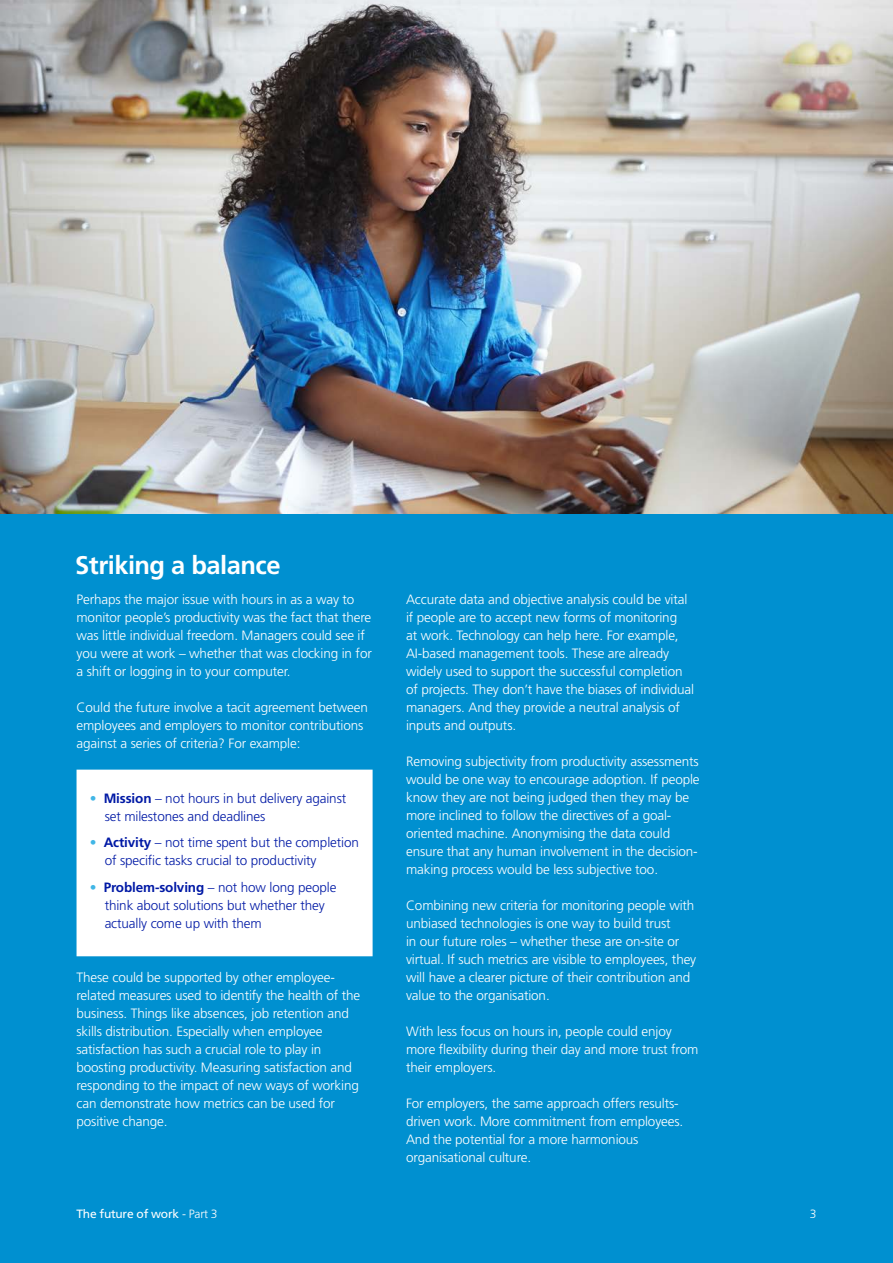
<style>
.page{position:relative;width:893px;height:1263px;background:#fff}
.page>*{position:absolute;margin:0;border:0;box-sizing:border-box;transform-origin:0 0}
.t1{font:700 25.5px "Frutiger";letter-spacing:-.02em;color:#fff}
.t2{font:300 13.5px/18px "Frutiger";letter-spacing:-.01em;color:#fff}
.t3{font:300 13.5px/18px "Frutiger";letter-spacing:-.01em;color:#0019a5}
.t4{font:12px "Frutiger";letter-spacing:-.02em;color:#fff}
.t5{font:300 12px "Frutiger";color:#fff}
.s1{font-weight:700;color:#41b6e6}
.s2{font-weight:700}
.s3{font-weight:300}
</style>
<div class="page">
<div style="left:0;top:514px;width:893px;height:749px;background:#0090d0"></div>
<img style="left:0;top:0;width:893px;height:514px">
<svg style="left:77px;top:770px;width:296px;height:186px"></svg>
<h1 class="t1" style="left:75px;top:550px;width:207px">Striking a balance</h1>
<p class="t2" style="left:77px;top:591px;width:297px">Perhaps the major issue with hours in as a way to monitor people’s productivity was the fact that there was little individual freedom. Managers could see if you were at work – whether that was clocking in for a shift or logging in to your computer.</p>
<p class="t2" style="left:77px;top:699px;width:293px">Could the future involve a tacit agreement between employees and employers to monitor contributions against a series of criteria? For example:</p>
<p class="t3" style="left:105px;top:789px;width:243px;text-indent:-15px"><span class="s1">•</span> <span class="s2">Mission</span> – not hours in but delivery against set milestones and deadlines</p>
<p class="t3" style="left:105px;top:834px;width:256px;text-indent:-15px"><span class="s1">•</span> <span class="s2">Activity</span> – not time spent but the completion of specific tasks crucial to productivity</p>
<p class="t3" style="left:105px;top:878px;width:233px;text-indent:-15px"><span class="s1">•</span> <span class="s2">Problem-solving</span> – not how long people think about solutions but whether they actually come up with them</p>
<p class="t2" style="left:77px;top:968px;width:285px">These could be supported by other employee&shy;related measures used to identify the health of the business. Things like absences, job retention and skills distribution. Especially when employee satisfaction has such a crucial role to play in boosting productivity. Measuring satisfaction and responding to the impact of new ways of working can demonstrate how metrics can be used for positive change.</p>
<p class="t2" style="left:406px;top:590px;width:290px">Accurate data and objective analysis could be vital if people are to accept new forms of monitoring<br>at work. Technology can help here. For example, AI-based management tools. These are already widely used to support the successful completion of projects. They don’t have the biases of individual managers. And they provide a neutral analysis of inputs and outputs.</p>
<p class="t2" style="left:406px;top:752px;width:295px">Removing subjectivity from productivity assessments would be one way to encourage adoption. If people know they are not being judged then they may be more inclined to follow the directives of a goal&shy;oriented machine. Anonymising the data could ensure that any human involvement in the decision&shy;making process would be less subjective too.</p>
<p class="t2" style="left:406px;top:896px;width:292px">Combining new criteria for monitoring people with unbiased technologies is one way to build trust<br>in our future roles – whether these are on-site or virtual. If such metrics are visible to employees, they will have a clearer picture of their contribution and value to the organisation.</p>
<p class="t2" style="left:406px;top:1022px;width:294px">With less focus on hours in, people could enjoy more flexibility during their day and more trust from their employers.</p>
<p class="t2" style="left:406px;top:1094px;width:279px">For employers, the same approach offers results&shy;driven work. More commitment from employees.<br>And the potential for a more harmonious organisational culture.</p>
<p class="t4" style="left:77px;top:1207px;width:143px">The future of work <span class="s3">- Part 3</span></p>
<p class="t5" style="left:810px;top:1207px;width:8px">3</p>
</div>
